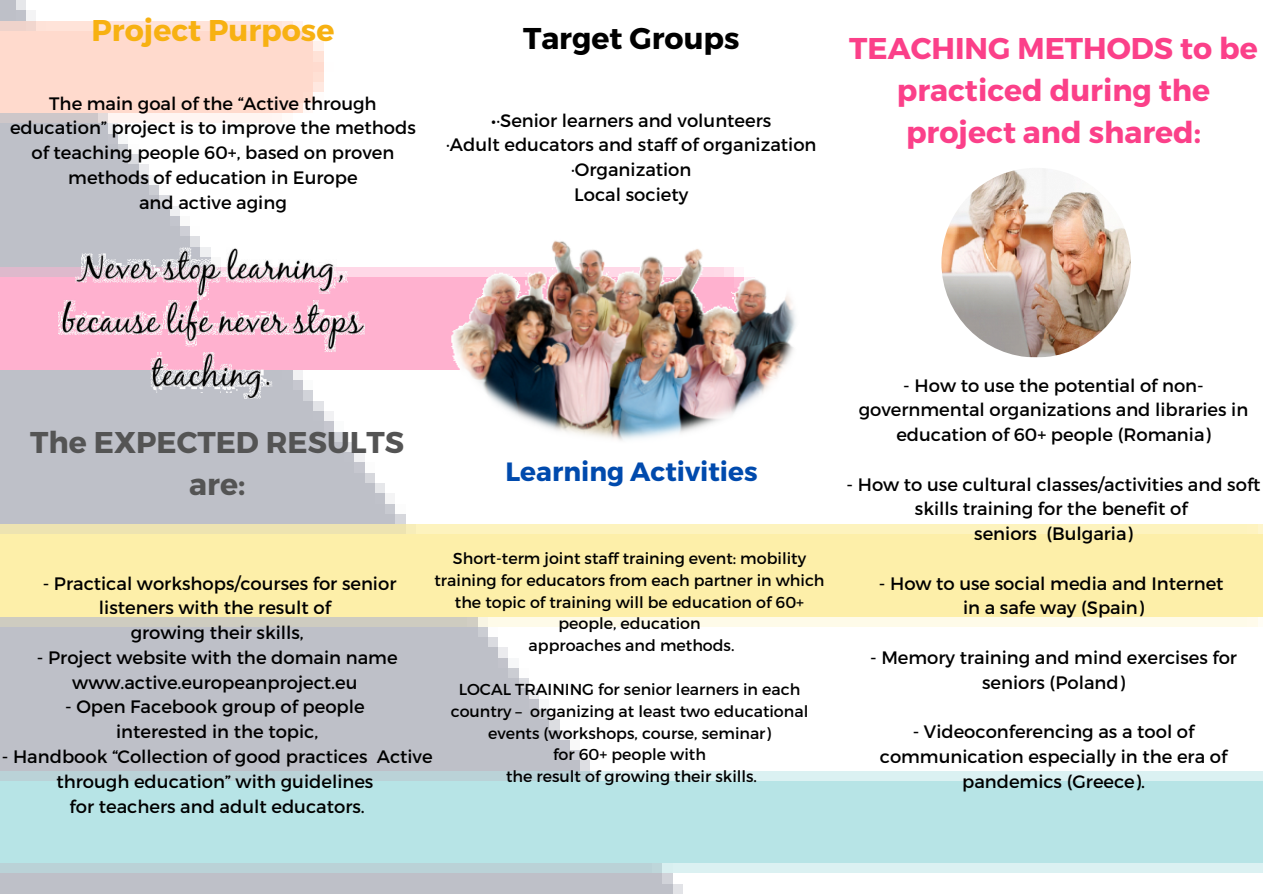
<style>
.page{position:relative;width:1263px;height:894px;background:#fff}
.page>*{position:absolute;margin:0;border:0;box-sizing:border-box;transform-origin:0 0}
.t1{font:700 30px/41.5px "Montserrat";color:#fb4089;text-align:center}
.t2{font:700 30px/41.5px "Montserrat";color:#545454;text-align:center}
.t3{font:700 30px "Montserrat";color:#f7b112}
.t4{font:700 30px "Montserrat";color:#000}
.t5{font:700 26.4px "Montserrat";color:#004aad}
.t6{font:18px/24.8px "Montserrat";color:#000;text-align:center}
.t7{font:15.9px "Montserrat";color:#000}
</style>
<div class="page">
<img style="left:0;top:0;width:1263px;height:893px">
<img style="left:0;top:244px;width:409px;height:159px">
<img style="left:446px;top:211px;width:354px;height:235px">
<img style="left:941px;top:168px;width:190px;height:189px;border-radius:50%">
<p class="t3" style="left:92px;top:11px;width:244px">Project Purpose</p>
<p class="t6" style="left:10px;top:90px;width:407px">The main goal of the “Active through education” project is to improve the methods of teaching people 60+, based on proven methods of education in Europe</p>
<p class="t6" style="left:139px;top:189px;width:149px">and active aging</p>
<p class="t4" style="left:523px;top:19px;width:218px">Target Groups</p>
<p class="t6" style="left:491px;top:107px;width:281px">•·Senior learners and volunteers</p>
<p class="t6" style="left:446px;top:132px;width:372px">·Adult educators and staff of organization</p>
<p class="t6" style="left:571px;top:156px;width:122px">·Organization</p>
<p class="t6" style="left:574px;top:181px;width:115px">Local society</p>
<p class="t1" style="left:849px;top:26px;width:410px">TEACHING METHODS to be practiced during the project and shared:</p>
<p class="t2" style="left:30px;top:420px;width:376px">The EXPECTED RESULTS are:</p>
<p class="t5" style="left:505px;top:454px;width:254px">Learning Activities</p>
<p class="t7" style="left:453px;top:548px;width:355px">Short-term joint staff training event: mobility</p>
<p class="t7" style="left:434px;top:569px;width:392px">training for educators from each partner in which</p>
<p class="t7" style="left:455px;top:591px;width:351px">the topic of training will be education of 60+</p>
<p class="t7" style="left:558px;top:613px;width:144px">people, education</p>
<p class="t7" style="left:529px;top:635px;width:207px">approaches and methods.</p>
<p class="t7" style="left:459px;top:678px;width:343px">LOCAL TRAINING for senior learners in each</p>
<p class="t7" style="left:451px;top:700px;width:359px">country – organizing at least two educational</p>
<p class="t7" style="left:488px;top:722px;width:284px">events (workshops, course, seminar)</p>
<p class="t7" style="left:553px;top:744px;width:154px">for 60+ people with</p>
<p class="t7" style="left:506px;top:766px;width:253px">the result of growing their skills.</p>
<p class="t6" style="left:43px;top:569px;width:355px">- Practical workshops/courses for senior listeners with the result of</p>
<p class="t6" style="left:131px;top:619px;width:175px">growing their skills,</p>
<p class="t6" style="left:37px;top:644px;width:362px">- Project website with the domain name www.active.europeanproject.eu</p>
<p class="t6" style="left:65px;top:693px;width:301px">- Open Facebook group of people</p>
<p class="t6" style="left:116px;top:718px;width:204px">interested in the topic,</p>
<p class="t6" style="left:2px;top:743px;width:432px">- Handbook “Collection of good practices Active through education” with guidelines</p>
<p class="t6" style="left:70px;top:792px;width:297px">for teachers and adult educators.</p>
<p class="t6" style="left:859px;top:372px;width:391px">- How to use the potential of non&shy;governmental organizations and libraries in education of 60+ people (Romania)</p>
<p class="t6" style="left:847px;top:470px;width:415px">- How to use cultural classes/activities and soft skills training for the benefit of</p>
<p class="t6" style="left:974px;top:520px;width:160px">seniors (Bulgaria)</p>
<p class="t6" style="left:879px;top:569px;width:346px">- How to use social media and Internet</p>
<p class="t6" style="left:963px;top:594px;width:182px">in a safe way (Spain)</p>
<p class="t6" style="left:870px;top:644px;width:368px">- Memory training and mind exercises for seniors (Poland)</p>
<p class="t6" style="left:880px;top:718px;width:349px">- Videoconferencing as a tool of communication especially in the era of pandemics (Greece).</p>
</div>
